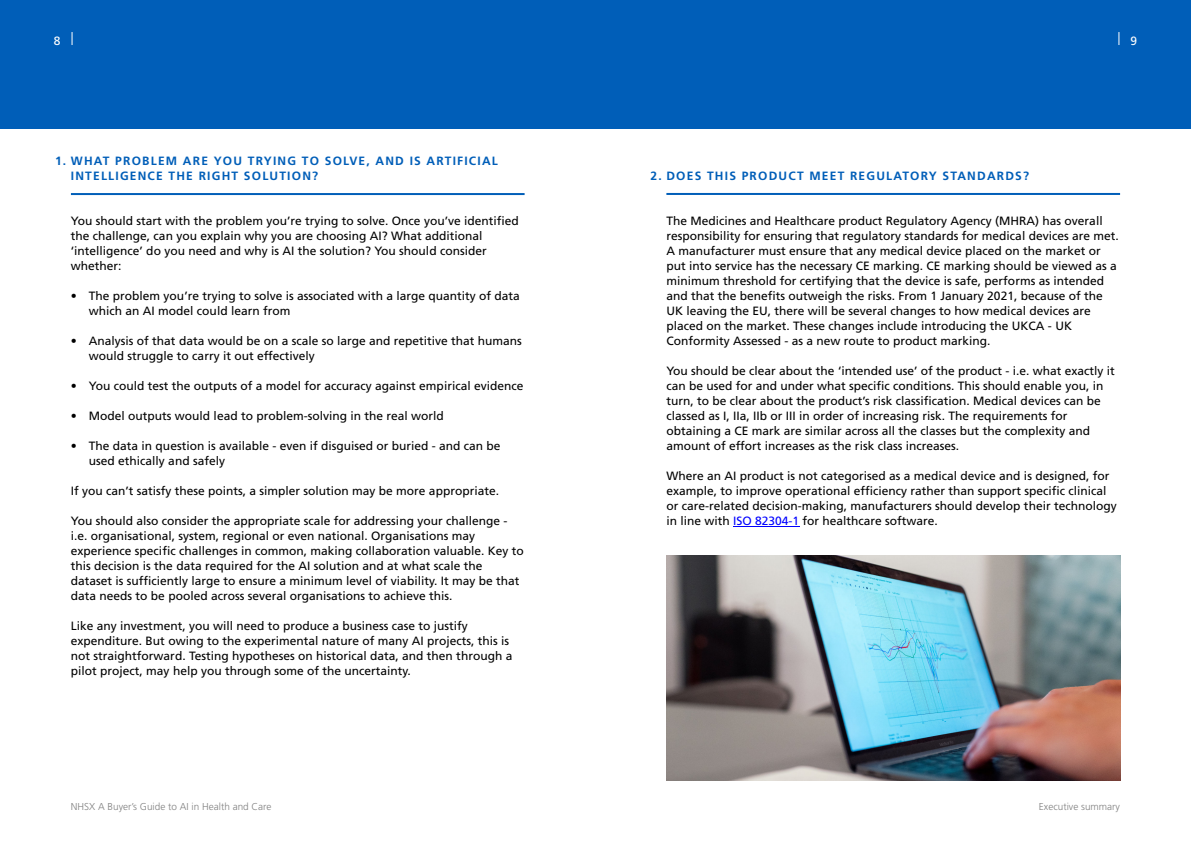
<style>
.page{position:relative;width:1191px;height:842px;background:#fff}
.page>*{position:absolute;margin:0;border:0;box-sizing:border-box;transform-origin:0 0}
.t1{font:12px/15px "Frutiger LT Std";color:#000}
.t2{font:700 12px/15px "Frutiger LT Std";letter-spacing:.1em;color:#005eb8}
.t3{font:12px "Frutiger LT Std";color:#fff}
.t4{font:300 10px "Frutiger LT Std";color:#808080}
.s1{color:#00f}
</style>
<div class="page">
<hr style="left:733px;top:526px;width:66px;height:1px;background:#00f">
<div style="left:0;top:0;width:1191px;height:129px;background:#005eb8"></div>
<svg style="left:72px;top:33px;width:1px;height:12px"></svg>
<svg style="left:1118px;top:33px;width:1px;height:12px"></svg>
<hr style="left:71px;top:193px;width:453px;height:2px;background:#005eb8">
<hr style="left:666px;top:193px;width:454px;height:2px;background:#005eb8">
<img style="left:666px;top:555px;width:454px;height:225px">
<p class="t3" style="left:54px;top:36px;width:8px">8</p>
<p class="t3" style="left:1130px;top:36px;width:8px">9</p>
<p class="t2" style="left:71px;top:154px;width:428px;text-indent:-16px">1. WHAT PROBLEM ARE YOU TRYING TO SOLVE, AND IS ARTIFICIAL<br>INTELLIGENCE THE RIGHT SOLUTION?</p>
<p class="t1" style="left:71px;top:214px;width:449px">You should start with the problem you’re trying to solve. Once you’ve identified the challenge, can you explain why you are choosing AI? What additional ‘intelligence’ do you need and why is AI the solution? You should consider whether:</p>
<p class="t1" style="left:89px;top:290px;width:432px;text-indent:-18px">• The problem you’re trying to solve is associated with a large quantity of data which an AI model could learn from</p>
<p class="t1" style="left:89px;top:334px;width:434px;text-indent:-18px">• Analysis of that data would be on a scale so large and repetitive that humans would struggle to carry it out effectively</p>
<p class="t1" style="left:71px;top:380px;width:454px">• You could test the outputs of a model for accuracy against empirical evidence</p>
<p class="t1" style="left:71px;top:410px;width:374px">• Model outputs would lead to problem-solving in the real world</p>
<p class="t1" style="left:89px;top:440px;width:413px;text-indent:-18px">• The data in question is available - even if disguised or buried - and can be used ethically and safely</p>
<p class="t1" style="left:71px;top:484px;width:429px">If you can’t satisfy these points, a simpler solution may be more appropriate.</p>
<p class="t1" style="left:71px;top:514px;width:454px">You should also consider the appropriate scale for addressing your challenge - i.e. organisational, system, regional or even national. Organisations may experience specific challenges in common, making collaboration valuable. Key to this decision is the data required for the AI solution and at what scale the dataset is sufficiently large to ensure a minimum level of viability. It may be that data needs to be pooled across several organisations to achieve this.</p>
<p class="t1" style="left:71px;top:620px;width:443px">Like any investment, you will need to produce a business case to justify expenditure. But owing to the experimental nature of many AI projects, this is not straightforward. Testing hypotheses on historical data, and then through a pilot project, may help you through some of the uncertainty.</p>
<p class="t2" style="left:650px;top:170px;width:380px">2. DOES THIS PRODUCT MEET REGULATORY STANDARDS?</p>
<p class="t1" style="left:666px;top:214px;width:454px">The Medicines and Healthcare product Regulatory Agency (MHRA) has overall responsibility for ensuring that regulatory standards for medical devices are met.<br>A manufacturer must ensure that any medical device placed on the market or put into service has the necessary CE marking. CE marking should be viewed as a minimum threshold for certifying that the device is safe, performs as intended and that the benefits outweigh the risks. From 1 January 2021, because of the UK leaving the EU, there will be several changes to how medical devices are placed on the market. These changes include introducing the UKCA - UK Conformity Assessed - as a new route to product marking.</p>
<p class="t1" style="left:666px;top:364px;width:450px">You should be clear about the ‘intended use’ of the product - i.e. what exactly it can be used for and under what specific conditions. This should enable you, in turn, to be clear about the product’s risk classification. Medical devices can be classed as I, IIa, IIb or III in order of increasing risk. The requirements for obtaining a CE mark are similar across all the classes but the complexity and amount of effort increases as the risk class increases.</p>
<p class="t1" style="left:666px;top:470px;width:452px">Where an AI product is not categorised as a medical device and is designed, for example, to improve operational efficiency rather than support specific clinical or care-related decision-making, manufacturers should develop their technology in line with <span class="s1">ISO 82304-1</span> for healthcare software.</p>
<p class="t4" style="left:71px;top:803px;width:202px">NHSX A Buyer’s Guide to AI in Health and Care</p>
<p class="t4" style="left:1039px;top:803px;width:83px">Executive summary</p>
</div>
